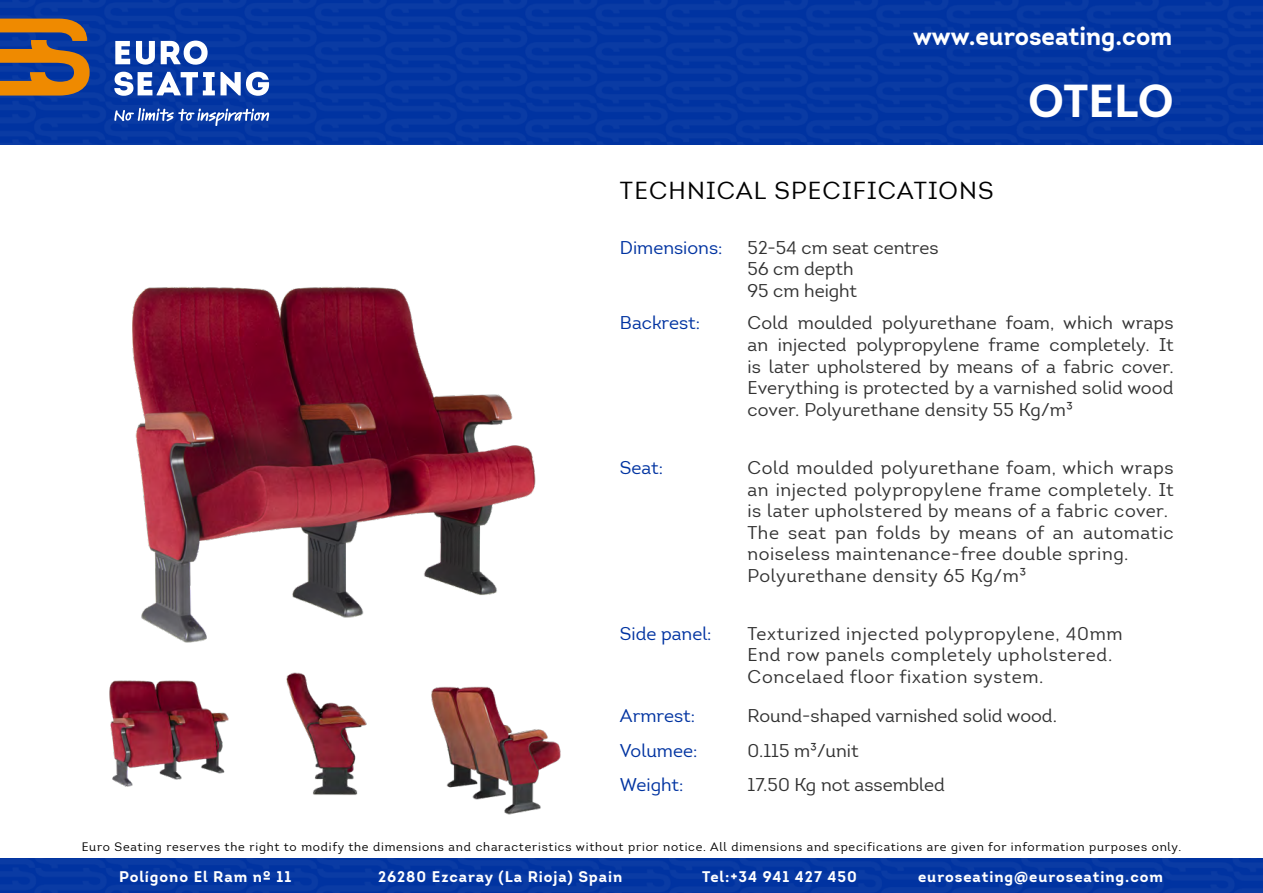
<style>
.page{position:relative;width:1263px;height:893px;background:#fff}
.page>*{position:absolute;margin:0;border:0;box-sizing:border-box;transform-origin:0 0}
.t1{font:700 45px "Intro";letter-spacing:-.01em;color:#fff}
.t2{font:700 25.5px "Intro";color:#fff;scale:.96 1}
.t3{font:24px "Intro";letter-spacing:.05em;color:#000}
.t4{font:18px/21.6px "Intro";letter-spacing:.03em;color:#323232}
.t5{font:18px/21.6px "Intro";color:#323232}
.t6{font:18px/34.7px "Intro";color:#0033a1}
.t7{font:700 15px "Intro";letter-spacing:.065em;color:#fff}
.t8{font:12px "Intro";letter-spacing:.065em;color:#000}
</style>
<div class="page">
<div style="left:0;top:0;width:1263px;height:145px;background:#0537a2"></div>
<svg style="left:115px;top:41px;width:15px;height:23px"></svg>
<svg style="left:161px;top:41px;width:47px;height:24px"></svg>
<svg style="left:136px;top:41px;width:19px;height:24px"></svg>
<svg style="left:114px;top:72px;width:155px;height:24px"></svg>
<svg style="left:0;top:19px;width:90px;height:77px;background:#8e6742"></svg>
<svg style="left:114px;top:108px;width:155px;height:18px;background:#4268b9"></svg>
<div style="left:0;top:859px;width:1263px;height:34px;background:#0738a3"></div>
<img style="left:286px;top:672px;width:81px;height:123px">
<img style="left:431px;top:686px;width:130px;height:129px">
<img style="left:132px;top:286px;width:404px;height:354px">
<img style="left:109px;top:640px;width:120px;height:147px">
<h2 class="t2" style="left:913px;top:19px;width:272px">www.euroseating.com</h2>
<h3 class="t3" style="left:620px;top:176px;width:375px">TECHNICAL SPECIFICATIONS</h3>
<h1 class="t1" style="left:1028px;top:72px;width:147px">OTELO</h1>
<p class="t6" style="left:620px;top:230px;width:104px">Dimensions:</p>
<p class="t6" style="left:620px;top:306px;width:82px">Backrest:</p>
<p class="t5" style="left:747px;top:237px;width:192px">52-54 cm seat centres<br>56 cm depth<br>95 cm height</p>
<p class="t4" style="left:747px;top:312px;width:428px;text-align:justify">Cold moulded polyurethane foam, which wraps an injected polypropylene frame completely. It is later upholstered by means of a fabric cover.<br>Everything is protected by a varnished solid wood cover. Polyurethane density 55 Kg/m³</p>
<p class="t6" style="left:620px;top:450px;width:45px">Seat:</p>
<p class="t4" style="left:747px;top:457px;width:428px">Cold moulded polyurethane foam, which wraps an injected polypropylene frame completely. It is later upholstered by means of a fabric cover.<br>The seat pan folds by means of an automatic noiseless maintenance-free double spring.<br>Polyurethane density 65 Kg/m³</p>
<p class="t6" style="left:620px;top:616px;width:93px">Side panel:</p>
<p class="t4" style="left:747px;top:623px;width:377px">Texturized injected polypropylene, 40mm<br>End row panels completely upholstered.<br>Concelaed floor fixation system.</p>
<p class="t6" style="left:620px;top:698px;width:79px">Armrest:<br>Volumee:<br>Weight:</p>
<p class="t5" style="left:747px;top:705px;width:311px">Round-shaped varnished solid wood.</p>
<p class="t5" style="left:747px;top:740px;width:113px">0.115 m³/unit</p>
<p class="t5" style="left:747px;top:774px;width:199px">17.50 Kg not assembled</p>
<p class="t8" style="left:82px;top:839px;width:1101px">Euro Seating reserves the right to modify the dimensions and characteristics without prior notice. All dimensions and specifications are given for information purposes only.</p>
<p class="t7" style="left:119px;top:867px;width:174px">Polígono El Ram nº 11</p>
<p class="t7" style="left:378px;top:867px;width:246px">26280 Ezcaray (La Rioja) Spain</p>
<p class="t7" style="left:702px;top:867px;width:156px">Tel:+34 941 427 450</p>
<p class="t7" style="left:918px;top:867px;width:246px">euroseating@euroseating.com</p>
</div>
